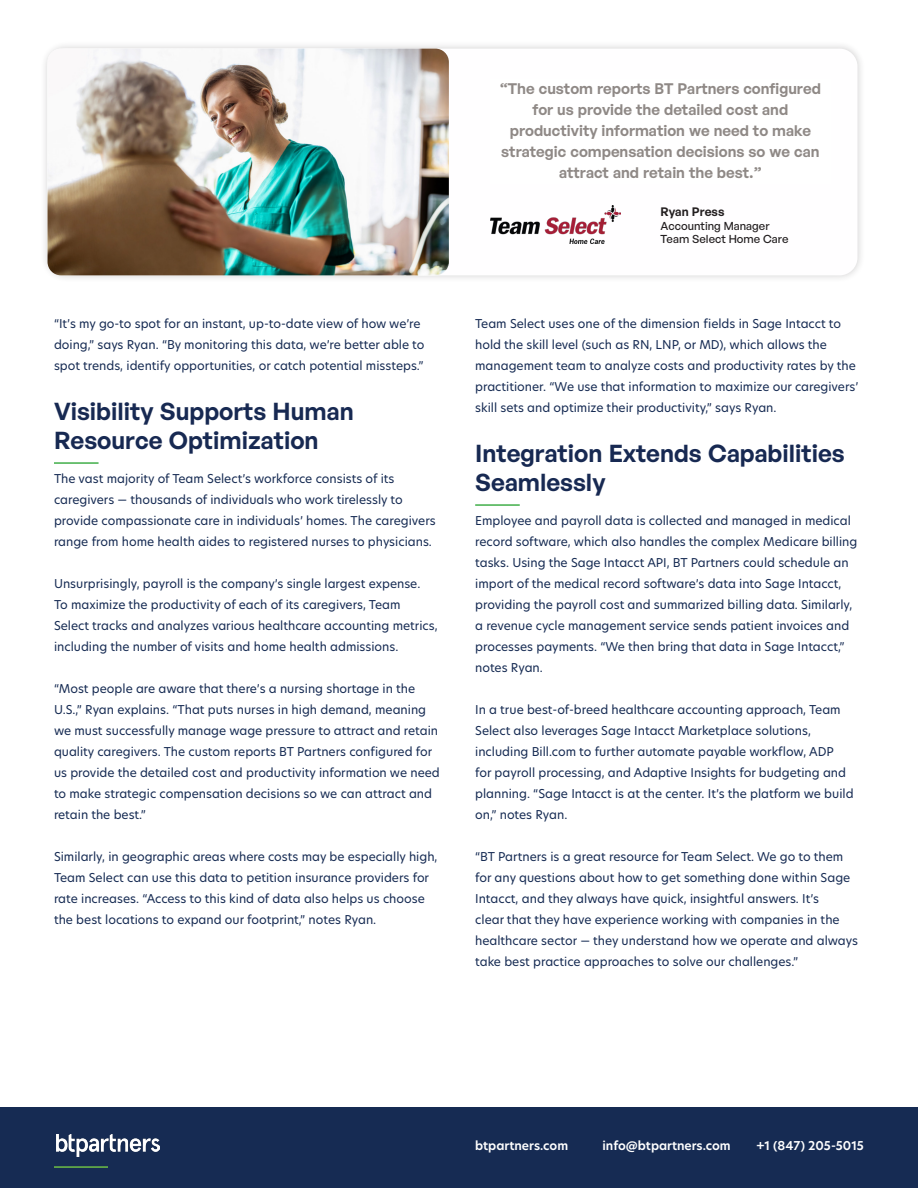
<style>
.page{position:relative;width:918px;height:1188px;background:#fff}
.page>*{position:absolute;margin:0;border:0;box-sizing:border-box;transform-origin:0 0}
.t1{font:600 24px/28.8px "General Sans";color:#172952}
.t2{font:600 15px/21px "General Sans";color:#8f8986;text-align:center}
.Paragraph{font:12px/21px "Hero New";color:#162b53}
.t3{font:600 12px "Hero New";color:#fff}
.Staff_contact{font:600 12px "General Sans";color:#231f20}
.Staff_contact-2{font:500 11.25px/13.5px "General Sans";color:#231f20}
</style>
<div class="page">
<hr style="left:54px;top:462px;width:45px;height:2px;background:#40ae49">
<hr style="left:475px;top:504px;width:45px;height:2px;background:#40ae49">
<div style="left:0;top:1107px;width:918px;height:81px;background:#162b53"></div>
<img style="left:56px;top:1134px;width:104px;height:22px">
<hr style="left:54px;top:1166px;width:54px;height:2px;background:#6dbe46">
<div style="left:40px;top:41px;width:825px;height:242px;background:#f5f5f5"></div>
<div style="left:48px;top:49px;width:810px;height:226px;background:#fffeff;border-radius:18px"></div>
<img style="left:490px;top:206px;width:131px;height:38px">
<img style="left:48px;top:49px;width:401px;height:226px">
<p class="Paragraph" style="left:54px;top:313px;width:372px">“It’s my go-to spot for an instant, up-to-date view of how we’re doing,” says Ryan. “By monitoring this data, we’re better able to spot trends, identify opportunities, or catch potential missteps.”</p>
<h2 class="t1" style="left:54px;top:396px;width:301px">Visibility Supports Human<br>Resource Optimization</h2>
<p class="Paragraph" style="left:54px;top:468px;width:383px">The vast majority of Team Select’s workforce consists of its caregivers — thousands of individuals who work tirelessly to provide compassionate care in individuals’ homes. The caregivers range from home health aides to registered nurses to physicians.</p>
<p class="Paragraph" style="left:54px;top:573px;width:385px">Unsurprisingly, payroll is the company’s single largest expense.<br>To maximize the productivity of each of its caregivers, Team Select tracks and analyzes various healthcare accounting metrics, including the number of visits and home health admissions.</p>
<p class="Paragraph" style="left:54px;top:678px;width:387px">“Most people are aware that there’s a nursing shortage in the U.S.,” Ryan explains. “That puts nurses in high demand, meaning we must successfully manage wage pressure to attract and retain quality caregivers. The custom reports BT Partners configured for us provide the detailed cost and productivity information we need to make strategic compensation decisions so we can attract and retain the best.”</p>
<p class="Paragraph" style="left:54px;top:846px;width:385px">Similarly, in geographic areas where costs may be especially high, Team Select can use this data to petition insurance providers for rate increases. “Access to this kind of data also helps us choose the best locations to expand our footprint,” notes Ryan.</p>
<p class="t2" style="left:500px;top:78px;width:323px">“The custom reports BT Partners configured for us provide the detailed cost and productivity information we need to make strategic compensation decisions so we can attract and retain the best.”</p>
<p class="Staff_contact" style="left:660px;top:204px;width:66px">Ryan Press</p>
<p class="Staff_contact-2" style="left:660px;top:219px;width:130px">Accounting Manager<br>Team Select Home Care</p>
<p class="Paragraph" style="left:475px;top:313px;width:385px">Team Select uses one of the dimension fields in Sage Intacct to hold the skill level (such as RN, LNP, or MD), which allows the management team to analyze costs and productivity rates by the practitioner. “We use that information to maximize our caregivers’ skill sets and optimize their productivity,” says Ryan.</p>
<h2 class="t1" style="left:475px;top:438px;width:371px">Integration Extends Capabilities<br>Seamlessly</h2>
<p class="Paragraph" style="left:475px;top:510px;width:384px">Employee and payroll data is collected and managed in medical record software, which also handles the complex Medicare billing tasks. Using the Sage Intacct API, BT Partners could schedule an import of the medical record software’s data into Sage Intacct, providing the payroll cost and summarized billing data. Similarly, a revenue cycle management service sends patient invoices and processes payments. “We then bring that data in Sage Intacct,” notes Ryan.</p>
<p class="Paragraph" style="left:475px;top:699px;width:380px">In a true best-of-breed healthcare accounting approach, Team Select also leverages Sage Intacct Marketplace solutions, including Bill.com to further automate payable workflow, ADP<br>for payroll processing, and Adaptive Insights for budgeting and planning. “Sage Intacct is at the center. It’s the platform we build on,” notes Ryan.</p>
<p class="Paragraph" style="left:475px;top:846px;width:384px">“BT Partners is a great resource for Team Select. We go to them for any questions about how to get something done within Sage Intacct, and they always have quick, insightful answers. It’s<br>clear that they have experience working with companies in the healthcare sector — they understand how we operate and always take best practice approaches to solve our challenges.”</p>
<p class="t3" style="left:475px;top:1137px;width:94px">btpartners.com</p>
<p class="t3" style="left:603px;top:1137px;width:130px">info@btpartners.com</p>
<p class="t3" style="left:756px;top:1137px;width:109px">+1 (847) 205-5015</p>
</div>
